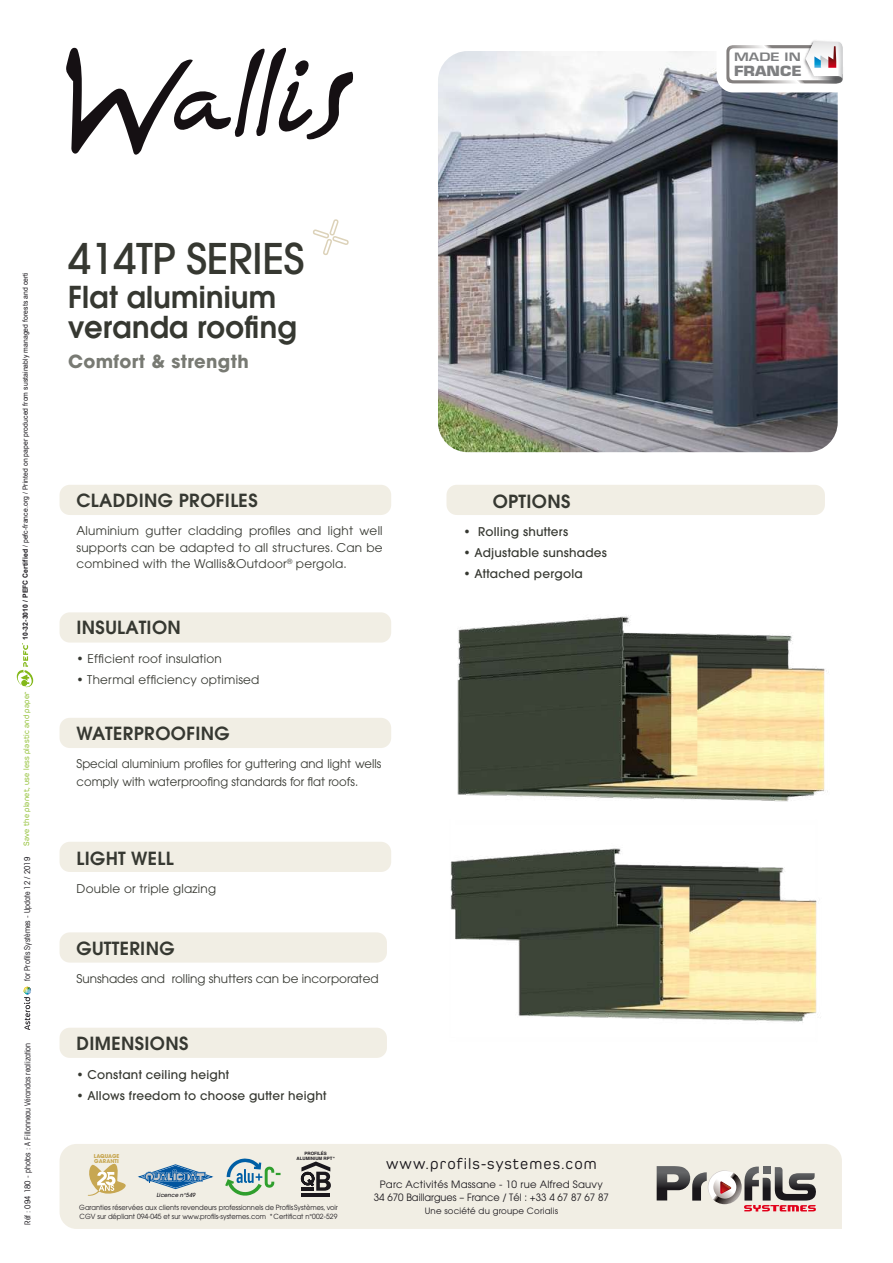
<style>
.page{position:relative;width:893px;height:1263px;background:#fff}
.page>*{position:absolute;margin:0;border:0;box-sizing:border-box;transform-origin:0 0}
.t1{font:500 42px "Avant Garde";letter-spacing:-.01em;color:#363831}
.t2{font:600 30px/30px "Avant Garde";letter-spacing:.01em;color:#363831}
.t3{font:600 18px "Avant Garde";letter-spacing:.02em;color:#363831}
.t4{font:700 18px "Avant Garde";letter-spacing:.02em;color:#787a73}
.t5{font:15.9px "Pero";letter-spacing:.07em;color:#1a171c}
.t6{font:700 13.65px "Eurostile";color:#7e7f81;scale:1.13 1}
.t7{font:12px/16.5px "Avant Garde";color:#363831;text-align:justify}
.t8{font:500 12px "Avant Garde";letter-spacing:.02em;color:#363831}
.t9{font:12px "Avant Garde";letter-spacing:.02em;color:#363831}
.t10{font:600 11.25px "Eurostile";color:#7e7f81;scale:1.3 1}
.t11{font:10.05px/12.9px "Avant Garde";letter-spacing:.01em;color:#1a171c;text-align:center}
.t12{font:8.7px "Avant Garde";letter-spacing:.02em;color:#1a171c}
.t13{font:condensed 8.1px "Avant Garde";color:#1a171c}
.t14{font:8.1px "Pero";letter-spacing:.03em;color:#83b81a}
.t15{font:7.05px/9px "Avant Garde";color:#1a171c;scale:.95 1}
.t16{font:7.05px "Arial";letter-spacing:.01em;color:#1a171c}
.t17{font:italic 500 5.55px "Avant Garde";letter-spacing:.01em;color:#1a171c}
.t18{font:700 5.25px/5.2px "Avant Garde";color:#c7a752}
.t19{font:700 4.5px/4.8px "Helvetica";color:#1a171c;text-align:center}
.s1{font-weight:700}
</style>
<div class="page">
<img style="left:438px;top:51px;width:400px;height:401px">
<div style="left:60px;top:485px;width:331px;height:30px;background:#f1eee4;border-radius:10px"></div>
<div style="left:60px;top:612px;width:331px;height:31px;background:#f1eee4;border-radius:10px"></div>
<div style="left:60px;top:718px;width:331px;height:30px;background:#f1eee4;border-radius:10px"></div>
<div style="left:60px;top:932px;width:327px;height:30px;background:#f1eee4;border-radius:10px"></div>
<div style="left:60px;top:842px;width:331px;height:30px;background:#f1eee4;border-radius:10px"></div>
<div style="left:60px;top:1028px;width:327px;height:30px;background:#f1eee4;border-radius:10px"></div>
<div style="left:446px;top:485px;width:379px;height:30px;background:#f1eee4;border-radius:10px"></div>
<svg style="left:313px;top:219px;width:36px;height:36px"></svg>
<img style="left:450px;top:848px;width:367px;height:175px">
<img style="left:457px;top:616px;width:372px;height:186px">
<div style="left:60px;top:1144px;width:782px;height:85px;background:#f1eee4"></div>
<div style="left:716px;top:20px;width:152px;height:72px;background:#fff;border-radius:17px"></div>
<img style="left:800px;top:40px;width:39px;height:44px">
<svg style="left:726px;top:42px;width:117px;height:41px"></svg>
<svg style="left:66px;top:47px;width:287px;height:108px"></svg>
<svg style="left:657px;top:1166px;width:160px;height:45px;background:#aca19d"></svg>
<svg style="left:139px;top:1164px;width:74px;height:25px;background:#94b1c8"></svg>
<svg style="left:225px;top:1158px;width:56px;height:38px;background:#b5cfc3"></svg>
<svg style="left:86px;top:1161px;width:40px;height:36px"></svg>
<hr style="left:301px;top:1193px;width:29px;height:4px;background:#1a171c">
<svg style="left:301px;top:1161px;width:30px;height:30px"></svg>
<svg style="left:23px;top:987px;width:8px;height:43px"></svg>
<svg style="left:17px;top:643px;width:16px;height:45px"></svg>
<p class="t16" style="left:21px;top:640px;width:407px;rotate:-90deg"><span class="s1">10-32-3010 / PEFC Certified</span> / pefc-france.org / Printed on paper produced from sustainably managed forests and certified sources</p>
<p class="t14" style="left:22px;top:846px;width:155px;rotate:-90deg">Save the planet, use less plastic and paper</p>
<p class="t13" style="left:22px;top:981px;width:125px;rotate:-90deg">for Profils Systèmes - Update 12 / 2019</p>
<p class="t13" style="left:23px;top:1225px;width:184px;rotate:-90deg">Réf : 094 180 - photos : A Fillonneau Vérandas realization</p>
<h1 class="t1" style="left:68px;top:233px;width:238px">414TP SERIES</h1>
<h2 class="t2" style="left:68px;top:282px;width:230px">Flat aluminium veranda roofing</h2>
<h3 class="t4" style="left:68px;top:349px;width:182px">Comfort &amp; strength</h3>
<h3 class="t3" style="left:77px;top:489px;width:183px">CLADDING PROFILES</h3>
<p class="t7" style="left:77px;top:523px;width:308px">Aluminium gutter cladding profiles and light well supports can be adapted to all structures. Can be combined with the Wallis&amp;Outdoor<sup>®</sup> pergola.</p>
<h3 class="t3" style="left:77px;top:615px;width:106px">INSULATION</h3>
<p class="t9" style="left:77px;top:651px;width:147px">• Efficient roof insulation</p>
<p class="t9" style="left:77px;top:672px;width:184px">• Thermal efficiency optimised</p>
<h3 class="t3" style="left:77px;top:722px;width:155px">WATERPROOFING</h3>
<p class="t7" style="left:77px;top:755px;width:306px;line-height:18px">Special aluminium profiles for guttering and light wells comply with waterproofing standards for flat roofs.</p>
<h3 class="t3" style="left:77px;top:846px;width:99px">LIGHT WELL</h3>
<p class="t9" style="left:77px;top:881px;width:141px">Double or triple glazing</p>
<h3 class="t3" style="left:77px;top:936px;width:99px">GUTTERING</h3>
<p class="t7" style="left:77px;top:970px;width:304px">Sunshades and rolling shutters can be incorporated</p>
<h3 class="t3" style="left:77px;top:1032px;width:113px">DIMENSIONS</h3>
<p class="t8" style="left:77px;top:1067px;width:154px">• Constant ceiling height</p>
<p class="t8" style="left:77px;top:1088px;width:251px">• Allows freedom to choose gutter height</p>
<h3 class="t3" style="left:493px;top:490px;width:79px">OPTIONS</h3>
<p class="t8" style="left:463px;top:524px;width:106px">• Rolling shutters</p>
<p class="t8" style="left:463px;top:545px;width:145px">• Adjustable sunshades</p>
<p class="t8" style="left:463px;top:566px;width:121px">• Attached pergola</p>
<p class="t18" style="left:94px;top:1153px;width:27px">LAQUAGE<br>GARANTI</p>
<p class="t19" style="left:297px;top:1151px;width:40px">PROFILÉS<br>ALUMINIUM RPT*</p>
<p class="t17" style="left:156px;top:1191px;width:40px">Licence n°549</p>
<p class="t15" style="left:79px;top:1202px;width:274px">Garanties réservées aux clients revendeurs professionnels de ProfilsSystèmes, voir<br>CGV sur dépliant 094-045 et sur www.profils-systemes.com *Certificat n°002-529</p>
<h3 class="t5" style="left:386px;top:1155px;width:212px">www.profils-systemes.com</h3>
<p class="t11" style="left:374px;top:1178px;width:237px">Parc Activités Massane - 10 rue Alfred Sauvy<br>34 670 Baillargues – France / Tél : +33 4 67 87 67 87</p>
<p class="t12" style="left:425px;top:1206px;width:135px">Une société du groupe Corialis</p>
<p class="t10" style="left:734px;top:50px;width:53px">MADE IN</p>
<p class="t6" style="left:734px;top:62px;width:62px">FRANCE</p>
</div>
